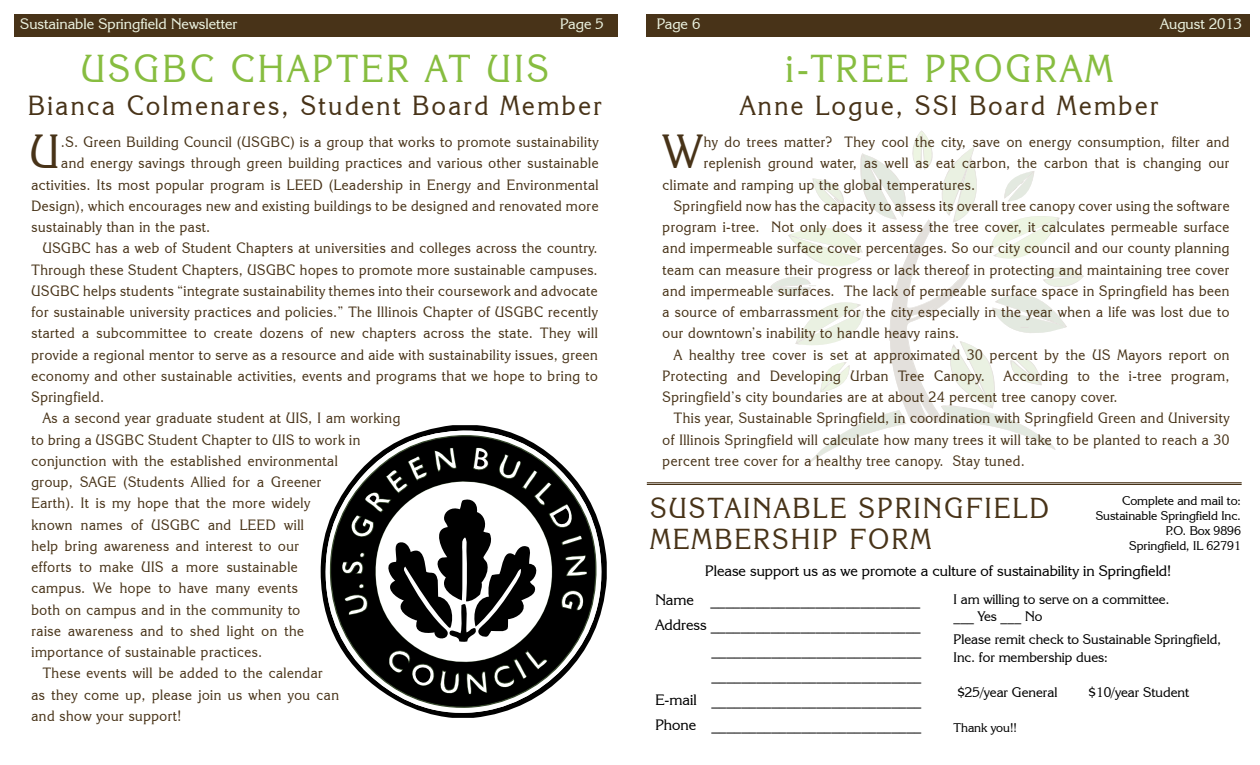
<style>
.page{position:relative;width:1260px;height:765px;background:#fff}
.page>*{position:absolute;margin:0;border:0;box-sizing:border-box;transform-origin:0 0}
.t1{font:47.62px "Korinna IT Cby BT";color:#483318;scale:.93 1}
.t2{font:38.75px "Korinna IT Cby BT";letter-spacing:.1em;color:#87bd40;scale:.92 1}
.t3{font:28.75px "Korinna IT Cby BT";letter-spacing:.1em;color:#483318;scale:.92 1}
.t4{font:27.5px "Korinna IT Cby BT";letter-spacing:.1em;color:#483318;scale:.92 1}
.t5{font:15px "Korinna IT Cby BT";color:#000}
.t6{font:15px "Korinna IT Cby BT";color:#ebf2df}
.t7{font:14.88px/21.2px "Korinna IT Cby BT";letter-spacing:.04em;color:#483318;scale:.93 1}
.t8{font:13.75px/17.5px "Korinna IT Cby BT";color:#000}
.t9{font:12.5px/15px "Korinna IT Cby BT";color:#000;text-align:right}
</style>
<div class="page">
<svg style="left:770px;top:130px;width:314px;height:334px"></svg>
<div style="left:14px;top:14px;width:603px;height:23px;background:#483318"></div>
<hr style="left:647px;top:482px;width:595px;height:1px;background:#483318">
<hr style="left:647px;top:484px;width:595px;height:1px;background:#483318">
<div style="left:647px;top:14px;width:603px;height:23px;background:#483318"></div>
<svg style="left:321px;top:425px;width:286px;height:293px"></svg>
<svg style="left:325px;top:429px;width:278px;height:286px"></svg>
<svg style="left:327px;top:434px;width:270px;height:276px"></svg>
<svg style="left:341px;top:447px;width:246px;height:248px"></svg>
<p class="t6" style="left:20px;top:15px;width:219px">Sustainable Springfield Newsletter</p>
<p class="t6" style="left:560px;top:15px;width:45px">Page 5</p>
<h2 class="t2" style="left:81px;top:44px;width:509px">USGBC CHAPTER AT UIS</h2>
<h3 class="t4" style="left:28px;top:88px;width:625px">Bianca Colmenares, Student Board Member</h3>
<h1 class="t1" style="left:30px;top:123px;width:33px">U</h1>
<p class="t7" style="left:61px;top:131px;width:579px">.S. Green Building Council (USGBC) is a group that works to promote sustainability</p>
<p class="t7" style="left:61px;top:152px;width:579px">and energy savings through green building practices and various other sustainable</p>
<p class="t7" style="left:32px;top:174px;width:294px">activities. Its most popular program is LEED</p>
<p class="t7" style="left:32px;top:174px;width:611px;text-align:justify;text-indent:298px">(Leadership in Energy and Environmental Design), which encourages new and existing buildings to be designed and renovated more sustainably than in the past.</p>
<p class="t7" style="left:43px;top:237px;width:598px">USGBC has a web of Student Chapters at universities and colleges across the country.</p>
<p class="t7" style="left:32px;top:259px;width:610px">Through these Student Chapters, USGBC hopes to promote more sustainable campuses.</p>
<p class="t7" style="left:32px;top:280px;width:610px">USGBC helps students “integrate sustainability themes into their coursework and advocate</p>
<p class="t7" style="left:32px;top:301px;width:610px">for sustainable university practices and policies.” The Illinois Chapter of USGBC recently</p>
<p class="t7" style="left:32px;top:322px;width:610px">started a subcommittee to create dozens of new chapters across the state. They will</p>
<p class="t7" style="left:32px;top:344px;width:610px">provide a regional mentor to serve as a resource and aide with sustainability issues, green</p>
<p class="t7" style="left:32px;top:365px;width:610px">economy and other sustainable activities, events and programs that we hope to bring to</p>
<p class="t7" style="left:32px;top:386px;width:80px">Springfield.</p>
<p class="t7" style="left:43px;top:407px;width:386px">As a second year graduate student at UIS, I am working</p>
<p class="t7" style="left:32px;top:429px;width:355px">to bring a USGBC Student Chapter to UIS to work in</p>
<p class="t7" style="left:32px;top:450px;width:331px">conjunction with the established environmental</p>
<p class="t7" style="left:32px;top:471px;width:313px">group, SAGE (Students Allied for a Greener</p>
<p class="t7" style="left:32px;top:492px;width:301px">Earth). It is my hope that the more widely</p>
<p class="t7" style="left:32px;top:514px;width:244px">known names of USGBC and LEED</p>
<p class="t7" style="left:32px;top:514px;width:295px;text-indent:253px">will help bring awareness and interest to our efforts to make UIS a more sustainable campus. We hope to have many events both on campus and in the community to raise awareness and to shed light on the importance of sustainable practices.</p>
<p class="t7" style="left:32px;top:662px;width:332px;text-indent:11px">These events will be added to the calendar as they come up, please join us when you can and show your support!</p>
<p class="t6" style="left:657px;top:15px;width:45px">Page 6</p>
<p class="t6" style="left:1160px;top:15px;width:84px">August 2013</p>
<h2 class="t2" style="left:786px;top:44px;width:357px">i-tree prog ram</h2>
<h3 class="t4" style="left:740px;top:88px;width:456px">Anne Logue, SSI Board Member</h3>
<h1 class="t1" style="left:663px;top:123px;width:43px">W</h1>
<p class="t7" style="left:704px;top:131px;width:567px">hy do trees matter? They cool the city, save on energy consumption, filter and</p>
<p class="t7" style="left:704px;top:152px;width:567px">replenish ground water, as well as eat carbon, the carbon that is changing our</p>
<p class="t7" style="left:663px;top:174px;width:338px">climate and ramping up the global temperatures.</p>
<p class="t7" style="left:674px;top:195px;width:599px">Springfield now has the capacity to assess its overall tree canopy cover using the software</p>
<p class="t7" style="left:663px;top:216px;width:611px">program i-tree. Not only does it assess the tree cover, it calculates permeable surface</p>
<p class="t7" style="left:663px;top:237px;width:611px">and impermeable surface cover percentages. So our city council and our county planning</p>
<p class="t7" style="left:663px;top:259px;width:611px">team can measure their progress or lack thereof in protecting and maintaining tree cover</p>
<p class="t7" style="left:663px;top:280px;width:611px">and impermeable surfaces. The lack of permeable surface space in Springfield has been</p>
<p class="t7" style="left:663px;top:301px;width:611px">a source of embarrassment for the city especially in the year when a life was lost due to</p>
<p class="t7" style="left:663px;top:322px;width:321px">our downtown’s inability to handle heavy rains.</p>
<p class="t7" style="left:674px;top:344px;width:599px">A healthy tree cover is set at approximated 30 percent by the US Mayors report on</p>
<p class="t7" style="left:663px;top:365px;width:348px">Protecting and Developing Urban Tree Canopy.</p>
<p class="t7" style="left:663px;top:365px;width:611px;text-indent:341px">According to the i-tree program,<br>Springfield’s city boundaries are at about 24 percent tree canopy cover.</p>
<p class="t7" style="left:663px;top:407px;width:611px;text-align:justify;text-indent:11px">This year, Sustainable Springfield, in coordination with Springfield Green and University of Illinois Springfield will calculate how many trees it will take to be planted to reach a 30 percent tree cover for a healthy tree canopy. Stay tuned.</p>
<p class="t9" style="left:1096px;top:493px;width:147px">Complete and mail to:<br>Sustainable Springfield Inc.<br>P.O. Box 9896<br>Springfield, IL 62791</p>
<p class="t5" style="left:705px;top:562px;width:468px">Please support us as we promote a culture of sustainability in Springfield!</p>
<h3 class="t3" style="left:650px;top:490px;width:41px">Sustainabl</h3>
<h3 class="t3" style="left:830px;top:490px;width:109px">e Springfi</h3>
<h3 class="t3" style="left:994px;top:490px;width:61px">eld</h3>
<h3 class="t3" style="left:650px;top:522px;width:151px">membership</h3>
<h3 class="t3" style="left:850px;top:522px;width:90px">fo rm</h3>
<p class="t5" style="left:655px;top:590px;width:267px">Name ____________________________</p>
<p class="t5" style="left:655px;top:615px;width:267px">Address ____________________________</p>
<p class="t5" style="left:711px;top:640px;width:211px">____________________________</p>
<p class="t5" style="left:711px;top:665px;width:211px">____________________________</p>
<p class="t5" style="left:655px;top:690px;width:43px">E-mail</p>
<p class="t5" style="left:711px;top:690px;width:211px">____________________________</p>
<p class="t5" style="left:655px;top:715px;width:42px">Phone</p>
<p class="t5" style="left:711px;top:715px;width:211px">____________________________</p>
<p class="t8" style="left:954px;top:590px;width:218px">I am willing to serve on a committee. ___ Yes ___ No</p>
<p class="t8" style="left:954px;top:631px;width:269px">Please remit check to Sustainable Springfield,<br>Inc. for membership dues:</p>
<p class="t8" style="left:957px;top:683px;width:102px">$25/year General</p>
<p class="t8" style="left:1089px;top:683px;width:102px">$10/year Student</p>
<p class="t9" style="left:954px;top:720px;width:65px">Thank you!!</p>
</div>
